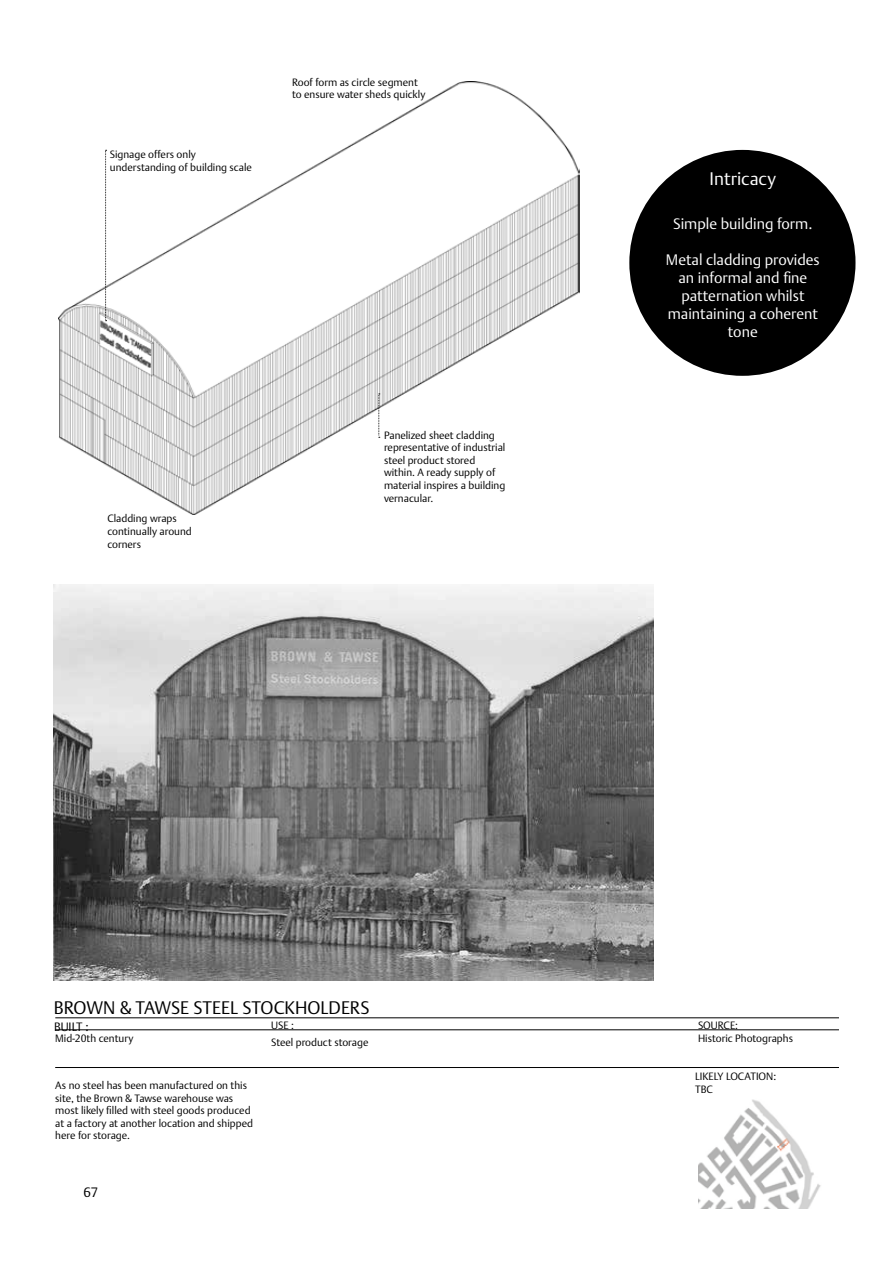
<style>
.page{position:relative;width:893px;height:1263px;background:#fff}
.page>*{position:absolute;margin:0;border:0;box-sizing:border-box;transform-origin:0 0}
.t1{font:300 18px "DTL Argo TOT";color:#000}
.t2{font:300 18px "DTL Argo TOT";color:#fff}
.t3{font:300 15px/18px "DTL Argo TOT";color:#fff;text-align:center}
.t4{font:300 13.5px "DTL Argo TOT";color:#000}
.t5{font:300 12px "DTL Argo TOT";color:#000}
.t6{font:300 10.5px/12.6px "DTL Argo TOT";color:#000}
</style>
<div class="page">
<img style="left:698px;top:1099px;width:123px;height:110px">
<hr style="left:55px;top:1029px;width:784px;height:1px;background:#000">
<hr style="left:55px;top:1017px;width:784px;height:1px;background:#000">
<hr style="left:55px;top:1067px;width:784px;height:1px;background:#000">
<img style="left:54px;top:584px;width:599px;height:396px">
<img style="left:58px;top:82px;width:522px;height:432px">
<svg style="left:378px;top:394px;width:2px;height:44px"></svg>
<svg style="left:105px;top:150px;width:2px;height:171px"></svg>
<div style="left:629px;top:150px;width:226px;height:226px;background:#000;border-radius:50%"></div>
<p class="t6" style="left:110px;top:148px;width:144px">Signage offers only understanding of building scale</p>
<p class="t6" style="left:292px;top:76px;width:135px">Roof form as circle segment to ensure water sheds quickly</p>
<p class="t6" style="left:107px;top:512px;width:86px">Cladding wraps continually around corners</p>
<p class="t6" style="left:384px;top:429px;width:123px">Panelized sheet cladding representative of industrial steel product stored within. A ready supply of material inspires a building vernacular.</p>
<h1 class="t2" style="left:710px;top:168px;width:68px">Intricacy</h1>
<h2 class="t3" style="left:673px;top:215px;width:141px">Simple building form.</h2>
<h2 class="t3" style="left:666px;top:251px;width:155px">Metal cladding provides an informal and fine patternation whilst maintaining a coherent tone</h2>
<h1 class="t1" style="left:54px;top:996px;width:317px">BROWN &amp; TAWSE STEEL STOCKHOLDERS</h1>
<p class="t6" style="left:271px;top:1036px;width:99px">Steel product storage</p>
<p class="t6" style="left:698px;top:1019px;width:42px">SOURCE:</p>
<p class="t6" style="left:271px;top:1019px;width:24px">USE :</p>
<p class="t5" style="left:54px;top:1019px;width:36px">BUILT :</p>
<p class="t6" style="left:55px;top:1032px;width:80px">Mid-20th century</p>
<p class="t6" style="left:698px;top:1032px;width:96px">Historic Photographs</p>
<p class="t6" style="left:55px;top:1079px;width:199px">As no steel has been manufactured on this site, the Brown &amp; Tawse warehouse was most likely filled with steel goods produced at a factory at another location and shipped here for storage.</p>
<p class="t4" style="left:83px;top:1184px;width:17px">67</p>
<p class="t6" style="left:695px;top:1070px;width:83px">LIKELY LOCATION:</p>
<p class="t6" style="left:695px;top:1083px;width:19px">TBC</p>
</div>
